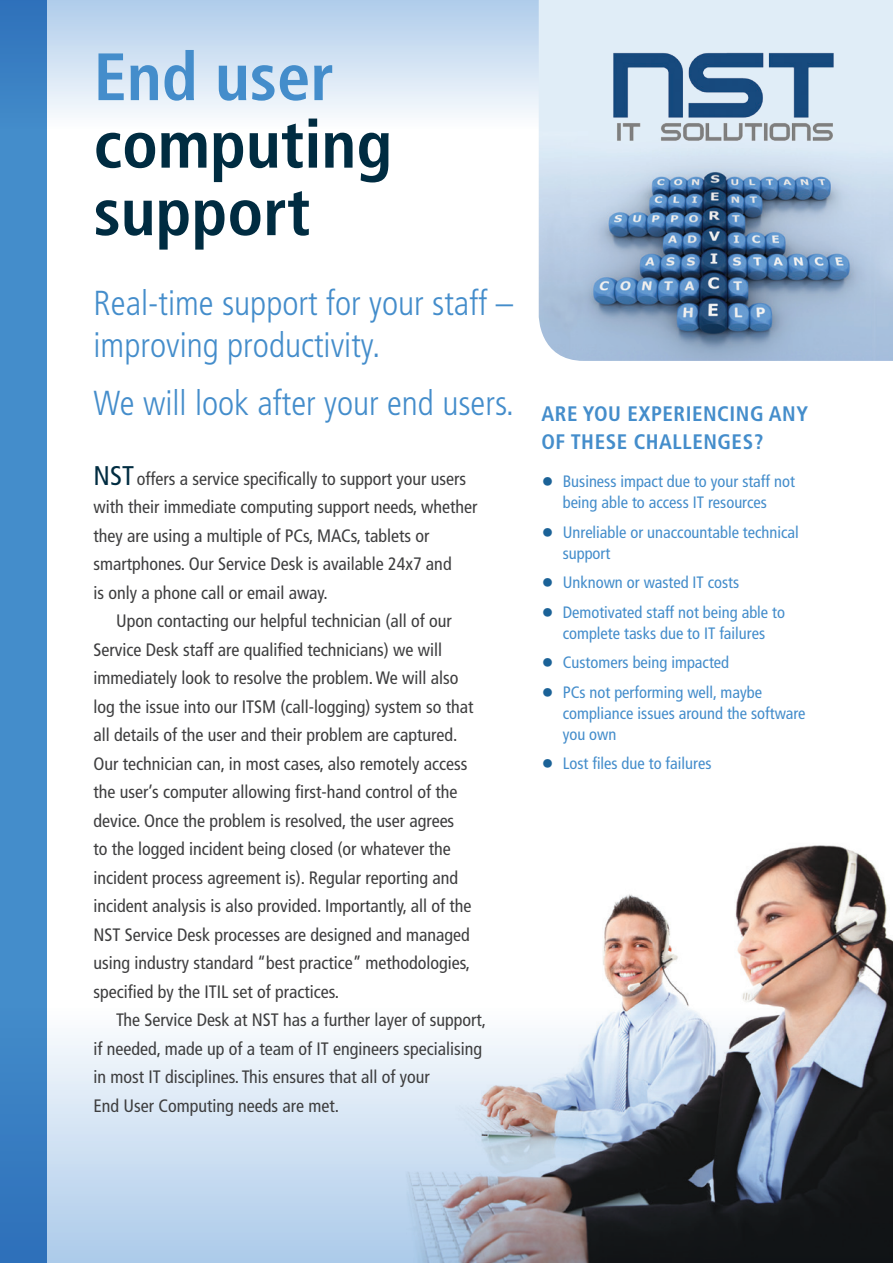
<style>
.page{position:relative;width:893px;height:1263px;background:#fff}
.page>*{position:absolute;margin:0;border:0;box-sizing:border-box;transform-origin:0 0}
.t1{font:700 condensed 66.9px/67.5px "Frutiger";color:#002c41}
.t2{font:300 condensed 34.65px/41.5px "Frutiger";color:#448dcb}
.sub{font:700 condensed 21px/28.5px "Frutiger";letter-spacing:.025em;color:#448dcb}
.text{font:condensed 18px/28.5px "Frutiger";color:#3e3e3f}
.text-2{font:condensed 16.5px/21px "Frutiger";color:#448dcb;text-align:center}
.s1{color:#448dcb}
.s2{font-size:27px;color:#002c41}
.s3{font-size:24.75px;color:#1b6297}
</style>
<div class="page">
<div style="left:0;top:0;width:893px;height:130px;background:linear-gradient(to bottom,#aeccea,#fcfdfe)"></div>
<div style="left:0;top:0;width:47px;height:1263px;background:#448dcb"></div>
<img style="left:603px;top:845px;width:290px;height:161px">
<svg style="left:0;top:1006px;width:893px;height:257px"></svg>
<img style="left:539px;top:0;width:354px;height:361px">
<img style="left:611px;top:51px;width:225px;height:92px">
<p class="t1" style="left:94px;top:43px;width:300px"><span class="s1">End user </span>computing support</p>
<p class="t2" style="left:94px;top:283px;width:421px">Real-time support for your staff – improving productivity.</p>
<p class="t2" style="left:94px;top:383px;width:422px">We will look after your end users.</p>
<p class="text" style="left:94px;top:464px;width:385px"><span class="s2">NST</span> offers a service specifically to support your users with their immediate computing support needs, whether they are using a multiple of PCs, MACs, tablets or smartphones. Our Service Desk is available 24x7 and<br>is only a phone call or email away.</p>
<p class="text" style="left:94px;top:607px;width:381px;text-indent:22px">Upon contacting our helpful technician (all of our Service Desk staff are qualified technicians) we will immediately look to resolve the problem. We will also log the issue into our ITSM (call-logging) system so that all details of the user and their problem are captured.<br>Our technician can, in most cases, also remotely access the user’s computer allowing first-hand control of the device. Once the problem is resolved, the user agrees<br>to the logged incident being closed (or whatever the incident process agreement is). Regular reporting and incident analysis is also provided. Importantly, all of the NST Service Desk processes are designed and managed using industry standard “best practice” methodologies, specified by the ITIL set of practices.</p>
<p class="text" style="left:94px;top:1006px;width:394px;text-indent:22px">The Service Desk at NST has a further layer of support, if needed, made up of a team of IT engineers specialising in most IT disciplines. This ensures that all of your<br>End User Computing needs are met.</p>
<p class="sub" style="left:541px;top:399px;width:268px">ARE YOU EXPERIENCING ANY<br>OF THESE CHALLENGES?</p>
<p class="text-2" style="left:541px;top:471px;width:255px"><span class="s3">•</span> Business impact due to your staff not being able to access IT resources</p>
<p class="text-2" style="left:563px;top:522px;width:238px;text-align:left;text-indent:-21px"><span class="s3">•</span> Unreliable or unaccountable technical support</p>
<p class="text-2" style="left:541px;top:572px;width:199px"><span class="s3">•</span> Unknown or wasted IT costs</p>
<p class="text-2" style="left:541px;top:602px;width:245px"><span class="s3">•</span> Demotivated staff not being able to complete tasks due to IT failures</p>
<p class="text-2" style="left:541px;top:652px;width:189px"><span class="s3">•</span> Customers being impacted</p>
<p class="text-2" style="left:563px;top:682px;width:244px;text-align:left;text-indent:-21px"><span class="s3">•</span> PCs not performing well, maybe compliance issues around the software you own</p>
<p class="text-2" style="left:541px;top:753px;width:171px"><span class="s3">•</span> Lost files due to failures</p>
</div>
